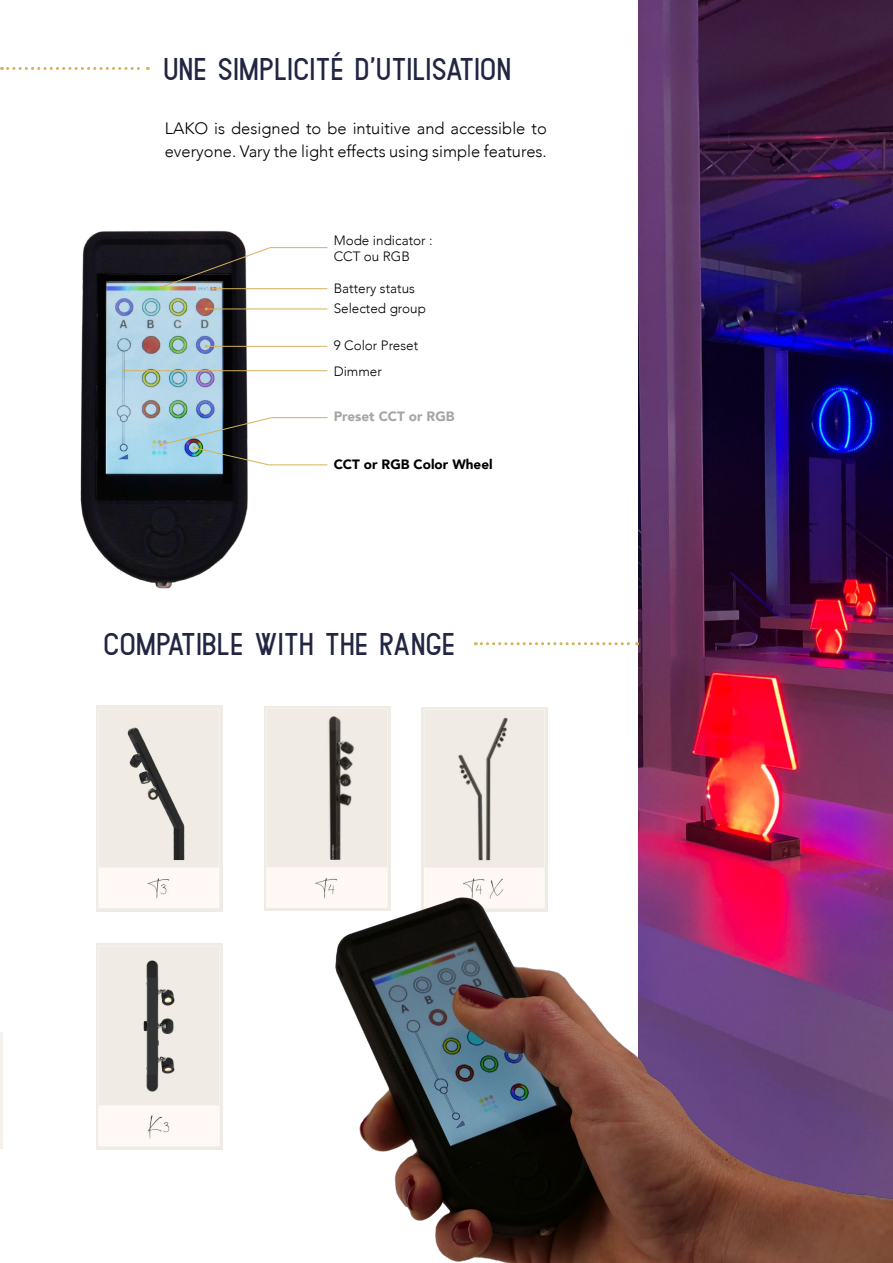
<style>
.page{position:relative;width:893px;height:1263px;background:#fff}
.page>*{position:absolute;margin:0;border:0;box-sizing:border-box;transform-origin:0 0}
.t1{font:31.5px "Bledug";color:#222642}
.t2{font:300 16.5px/22.5px "Avenir";color:#000}
.t3{font:300 13.5px/16.2px "Avenir";color:#000}
.t4{font:900 13.5px "Avenir";color:#000}
.t5{font:900 13.5px "Avenir";color:#a6a5a5}
</style>
<div class="page">
<hr style="left:0;top:1032px;width:2px;height:117px;background:#e2d9c9">
<img style="left:639px;top:0;width:253px;height:880px">
<svg style="left:2px;top:67px;width:146px;height:3px"></svg>
<img style="left:96px;top:706px;width:126px;height:205px">
<img style="left:264px;top:706px;width:126px;height:205px">
<img style="left:422px;top:707px;width:126px;height:173px">
<img style="left:96px;top:944px;width:126px;height:205px">
<img style="left:267px;top:880px;width:626px;height:383px">
<img style="left:80px;top:230px;width:238px;height:359px">
<hr style="left:213px;top:288px;width:114px;height:1px;background:#d5b15b">
<hr style="left:206px;top:309px;width:121px;height:1px;background:#d5b15b">
<hr style="left:206px;top:346px;width:121px;height:1px;background:#d5b15b">
<svg style="left:159px;top:247px;width:111px;height:43px"></svg>
<hr style="left:124px;top:370px;width:203px;height:1px;background:#d5b15b">
<svg style="left:159px;top:417px;width:113px;height:49px"></svg>
<hr style="left:272px;top:417px;width:55px;height:1px;background:#d5b15b">
<hr style="left:269px;top:247px;width:58px;height:1px;background:#d5b15b">
<hr style="left:269px;top:464px;width:58px;height:1px;background:#d5b15b">
<svg style="left:475px;top:642px;width:163px;height:3px"></svg>
<h1 class="t1" style="left:165px;top:51px;width:350px">UNE SIMPLICITÉ D'UTILISATION</h1>
<p class="t2" style="left:165px;top:117px;width:384px">LAKO is designed to be intuitive and accessible to everyone. Vary the light effects using simple features.</p>
<p class="t3" style="left:334px;top:233px;width:101px">Mode indicator :<br>CCT ou RGB</p>
<p class="t3" style="left:334px;top:280px;width:83px">Battery status</p>
<p class="t3" style="left:334px;top:301px;width:94px">Selected group</p>
<p class="t3" style="left:334px;top:332px;width:86px;line-height:26px">9 Color Preset<br>Dimmer</p>
<p class="t5" style="left:334px;top:404px;width:122px">Preset CCT or RGB</p>
<p class="t4" style="left:334px;top:453px;width:160px">CCT or RGB Color Wheel</p>
<h1 class="t1" style="left:105px;top:626px;width:353px">COMPATIBLE WITH THE RANGE</h1>
</div>
